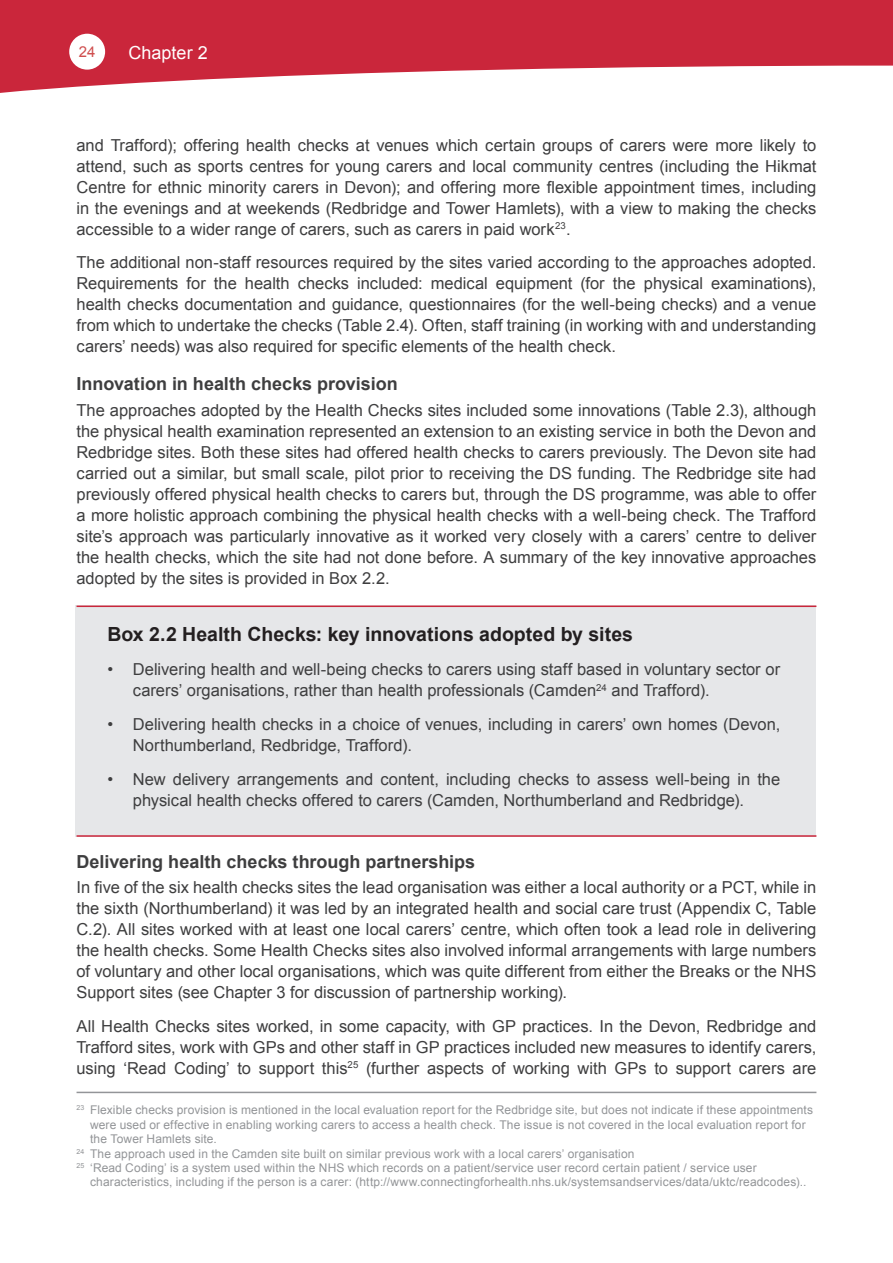
<style>
.page{position:relative;width:893px;height:1263px;background:#fff}
.page>*{position:absolute;margin:0;border:0;box-sizing:border-box;transform-origin:0 0}
.t1{font:700 19.5px "Arial";color:#231f20}
.t2{font:700 18px "Arial";color:#3e3e3f}
.t3{font:18px "Arial";color:#fff}
.t4{font:16.5px/21px "Arial";color:#3e3e3f;text-align:justify}
.t5{font:15px "Arial";color:#cf4e4e}
.t6{font:12px "Arial";letter-spacing:.01em;color:#939598}
</style>
<div class="page">
<div style="left:0;top:0;width:893px;height:138px;background:#ca263b"></div>
<div style="left:69px;top:34px;width:36px;height:36px;background:#fff;border-radius:50%"></div>
<svg style="left:0;top:66px;width:893px;height:72px;background:#f9e8ea"></svg>
<hr style="left:77px;top:1092px;width:739px;height:1px;background:#939598">
<div style="left:75px;top:605px;width:741px;height:232px;background:#e6e7e9"></div>
<hr style="left:77px;top:605px;width:739px;height:2px;background:#ca263b">
<hr style="left:77px;top:835px;width:739px;height:2px;background:#ca263b">
<p class="t5" style="left:79px;top:42px;width:18px">24</p>
<p class="t3" style="left:129px;top:41px;width:81px">Chapter 2</p>
<p class="t4" style="left:77px;top:134px;width:741px">and Trafford); offering health checks at venues which certain groups of carers were more likely to attend, such as sports centres for young carers and local community centres (including the Hikmat Centre for ethnic minority carers in Devon); and offering more flexible appointment times, including in the evenings and at weekends (Redbridge and Tower Hamlets), with a view to making the checks accessible to a wider range of carers, such as carers in paid work<sup>23</sup>.</p>
<p class="t4" style="left:77px;top:252px;width:741px">The additional non-staff resources required by the sites varied according to the approaches adopted.<br>Requirements for the health checks included: medical equipment (for the physical examinations), health checks documentation and guidance, questionnaires (for the well-being checks) and a venue from which to undertake the checks (Table 2.4). Often, staff training (in working with and understanding carers’ needs) was also required for specific elements of the health check.</p>
<p class="t2" style="left:77px;top:372px;width:323px">Innovation in health checks provision</p>
<p class="t4" style="left:77px;top:399px;width:741px">The approaches adopted by the Health Checks sites included some innovations (Table 2.3), although the physical health examination represented an extension to an existing service in both the Devon and Redbridge sites. Both these sites had offered health checks to carers previously. The Devon site had carried out a similar, but small scale, pilot prior to receiving the DS funding. The Redbridge site had previously offered physical health checks to carers but, through the DS programme, was able to offer a more holistic approach combining the physical health checks with a well-being check. The Trafford site’s approach was particularly innovative as it worked very closely with a carers’ centre to deliver the health checks, which the site had not done before. A summary of the key innovative approaches adopted by the sites is provided in Box 2.2.</p>
<p class="t1" style="left:107px;top:622px;width:527px">Box 2.2 Health Checks: key innovations adopted by sites</p>
<p class="t4" style="left:133px;top:659px;width:649px;text-indent:-26px">• Delivering health and well-being checks to carers using staff based in voluntary sector or carers’ organisations, rather than health professionals (Camden<sup>24</sup> and Trafford).</p>
<p class="t4" style="left:133px;top:714px;width:649px;text-indent:-26px">• Delivering health checks in a choice of venues, including in carers’ own homes (Devon,<br>Northumberland, Redbridge, Trafford).</p>
<p class="t4" style="left:133px;top:769px;width:649px;text-indent:-26px">• New delivery arrangements and content, including checks to assess well-being in the physical health checks offered to carers (Camden, Northumberland and Redbridge).</p>
<p class="t2" style="left:77px;top:849px;width:400px">Delivering health checks through partnerships</p>
<p class="t4" style="left:77px;top:877px;width:741px">In five of the six health checks sites the lead organisation was either a local authority or a PCT, while in the sixth (Northumberland) it was led by an integrated health and social care trust (Appendix C, Table C.2). All sites worked with at least one local carers’ centre, which often took a lead role in delivering the health checks. Some Health Checks sites also involved informal arrangements with large numbers of voluntary and other local organisations, which was quite different from either the Breaks or the NHS Support sites (see Chapter 3 for discussion of partnership working).</p>
<p class="t4" style="left:77px;top:1016px;width:741px">All Health Checks sites worked, in some capacity, with GP practices. In the Devon, Redbridge and Trafford sites, work with GPs and other staff in GP practices included new measures to identify carers, using ‘Read Coding’ to support this<sup>25</sup> (further aspects of working with GPs to support carers are</p>
<p class="t6" style="left:77px;top:1102px;width:738px"><sup>23</sup> Flexible checks provision is mentioned in the local evaluation report for the Redbridge site, but does not indicate if these appointments</p>
<p class="t6" style="left:90px;top:1117px;width:717px">were used or effective in enabling working carers to access a health check. The issue is not covered in the local evaluation report for</p>
<p class="t6" style="left:90px;top:1131px;width:128px">the Tower Hamlets site.</p>
<p class="t6" style="left:77px;top:1145px;width:560px"><sup>24</sup> The approach used in the Camden site built on similar previous work with a local carers’ organisation</p>
<p class="t6" style="left:77px;top:1160px;width:682px"><sup>25</sup> ‘Read Coding’ is a system used within the NHS which records on a patient/service user record certain patient / service user</p>
<p class="t6" style="left:90px;top:1174px;width:718px">characteristics, including if the person is a carer: (http://www.connectingforhealth.nhs.uk/systemsandservices/data/uktc/readcodes)..</p>
</div>
